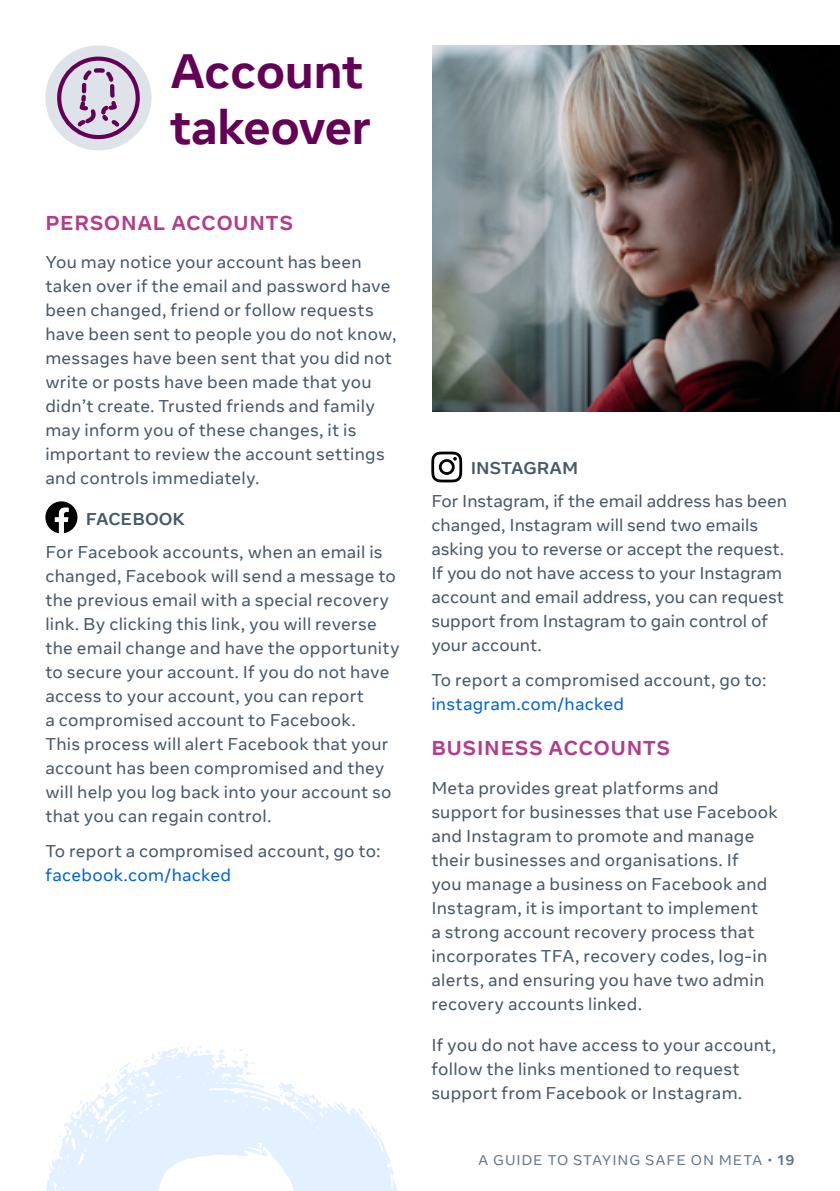
<style>
.page{position:relative;width:840px;height:1191px;background:#fff}
.page>*{position:absolute;margin:0;border:0;box-sizing:border-box;transform-origin:0 0}
.t1{font:700 48px/56px "Optimistic Display";color:#640055}
.H4_Header{font:700 20px "Optimistic Display";letter-spacing:.04em;color:#b43c8c}
.Body{font:17px/24px "Optimistic Text";letter-spacing:.015em;color:#465a69}
.H6_Header{font:700 17px "Optimistic Text";color:#465a69}
.t2{font:14px "Optimistic Text";letter-spacing:.06em;color:#63788a}
.s1{color:#0064e0}
.s2{font-weight:700}
</style>
<div class="page">
<img style="left:432px;top:45px;width:407px;height:366px">
<svg style="left:45px;top:501px;width:32px;height:32px"></svg>
<svg style="left:431px;top:451px;width:31px;height:31px"></svg>
<svg style="left:46px;top:1047px;width:351px;height:144px;fill:#e2f0ff"></svg>
<svg style="left:378px;top:1131px;width:3px;height:5px"></svg>
<svg style="left:180px;top:1046px;width:9px;height:4px"></svg>
<svg style="left:358px;top:1108px;width:12px;height:14px"></svg>
<svg style="left:55px;top:1128px;width:15px;height:24px"></svg>
<svg style="left:71px;top:1094px;width:22px;height:22px"></svg>
<svg style="left:99px;top:1051px;width:62px;height:43px"></svg>
<svg style="left:297px;top:1091px;width:23px;height:9px"></svg>
<svg style="left:347px;top:1103px;width:3px;height:4px"></svg>
<svg style="left:196px;top:1046px;width:93px;height:51px"></svg>
<div style="left:45px;top:45px;width:106px;height:105px;background:#dee3e9;border-radius:50%"></div>
<svg style="left:74px;top:66px;width:49px;height:65px"></svg>
<div style="left:57px;top:57px;width:83px;height:82px;border:4px solid #640055;border-radius:50%"></div>
<h1 class="t1" style="left:170px;top:45px;width:202px">Account takeover</h1>
<p class="H4_Header" style="left:45px;top:210px;width:249px">PERSONAL ACCOUNTS</p>
<p class="Body" style="left:45px;top:251px;width:352px">You may notice your account has been taken over if the email and password have been changed, friend or follow requests have been sent to people you do not know, messages have been sent that you did not write or posts have been made that you didn’t create. Trusted friends and family may inform you of these changes, it is important to review the account settings and controls immediately.</p>
<p class="H6_Header" style="left:86px;top:508px;width:100px">FACEBOOK</p>
<p class="Body" style="left:45px;top:540px;width:355px">For Facebook accounts, when an email is changed, Facebook will send a message to the previous email with a special recovery link. By clicking this link, you will reverse the email change and have the opportunity to secure your account. If you do not have access to your account, you can report<br>a compromised account to Facebook.<br>This process will alert Facebook that your account has been compromised and they will help you log back into your account so that you can regain control.</p>
<p class="Body" style="left:45px;top:840px;width:336px">To report a compromised account, go to: <span class="s1">facebook.com/hacked</span></p>
<p class="H6_Header" style="left:470px;top:457px;width:109px">INSTAGRAM</p>
<p class="Body" style="left:431px;top:489px;width:357px">For Instagram, if the email address has been changed, Instagram will send two emails asking you to reverse or accept the request.<br>If you do not have access to your Instagram account and email address, you can request support from Instagram to gain control of your account.</p>
<p class="Body" style="left:431px;top:669px;width:336px">To report a compromised account, go to: <span class="s1">instagram.com/hacked</span></p>
<p class="H4_Header" style="left:431px;top:735px;width:240px">BUSINESS ACCOUNTS</p>
<p class="Body" style="left:431px;top:776px;width:348px">Meta provides great platforms and support for businesses that use Facebook and Instagram to promote and manage their businesses and organisations. If<br>you manage a business on Facebook and Instagram, it is important to implement<br>a strong account recovery process that incorporates TFA, recovery codes, log-in alerts, and ensuring you have two admin recovery accounts linked.</p>
<p class="Body" style="left:431px;top:1033px;width:346px">If you do not have access to your account, follow the links mentioned to request support from Facebook or Instagram.</p>
<p class="t2" style="left:478px;top:1151px;width:318px">A GUIDE TO STAYING SAFE ON META • <span class="s2">19</span></p>
</div>
